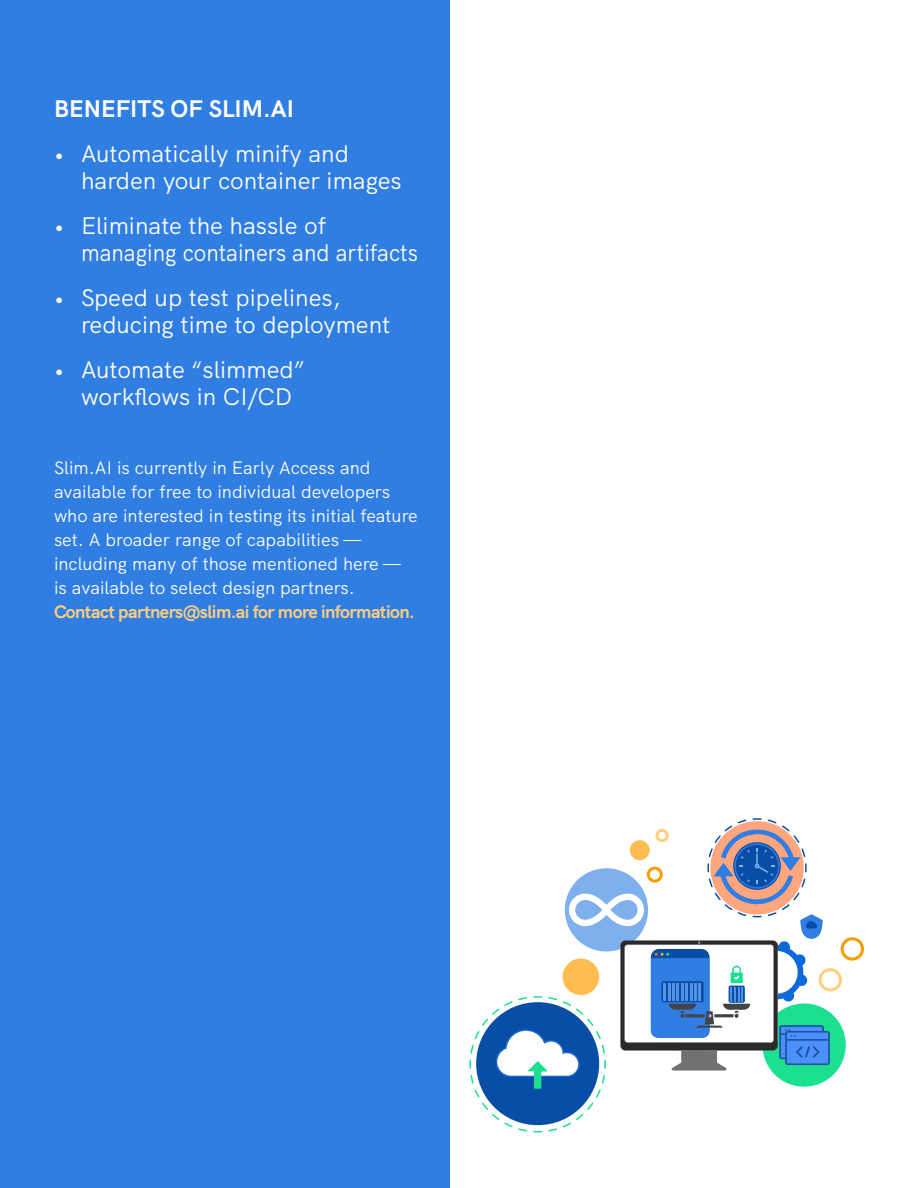
<style>
.page{position:relative;width:918px;height:1188px;background:#fff}
.page>*{position:absolute;margin:0;border:0;box-sizing:border-box;transform-origin:0 0}
.t1{font:24px/27px "HK Grotesk";color:#fff}
.Slim_OVERLINE{font:700 24px "HK Grotesk";color:#fff}
.Slim_Paragraph{font:18px/24px "HK Grotesk";color:#fff}
.s1{font-weight:700;color:#ffce7e}
</style>
<div class="page">
<div style="left:0;top:0;width:450px;height:1188px;background:#307ee2"></div>
<div style="left:763px;top:1003px;width:83px;height:84px;background:#1ce08f;border-radius:50%"></div>
<div style="left:841px;top:937px;width:23px;height:24px;border:3px solid #fa9c00;border-radius:50%"></div>
<div style="left:819px;top:968px;width:23px;height:24px;border:3px solid #ffcf7d;border-radius:50%"></div>
<svg style="left:469px;top:818px;width:361px;height:315px"></svg>
<p class="Slim_OVERLINE" style="left:54px;top:90px;width:241px">BENEFITS OF SLIM.AI</p>
<p class="t1" style="left:81px;top:138px;width:322px;text-indent:-27px">• Automatically minify and harden your container images</p>
<p class="t1" style="left:81px;top:210px;width:339px;text-indent:-27px">• Eliminate the hassle of managing containers and artifacts</p>
<p class="t1" style="left:81px;top:282px;width:311px;text-indent:-27px">• Speed up test pipelines, reducing time to deployment</p>
<p class="t1" style="left:54px;top:354px;width:252px;text-align:center">• Automate “slimmed” workflows in CI/CD</p>
<p class="Slim_Paragraph" style="left:54px;top:454px;width:365px">Slim.AI is currently in Early Access and available for free to individual developers who are interested in testing its initial feature set. A broader range of capabilities — including many of those mentioned here — is available to select design partners.<br><span class="s1">Contact partners@slim.ai for more information.</span></p>
</div>
